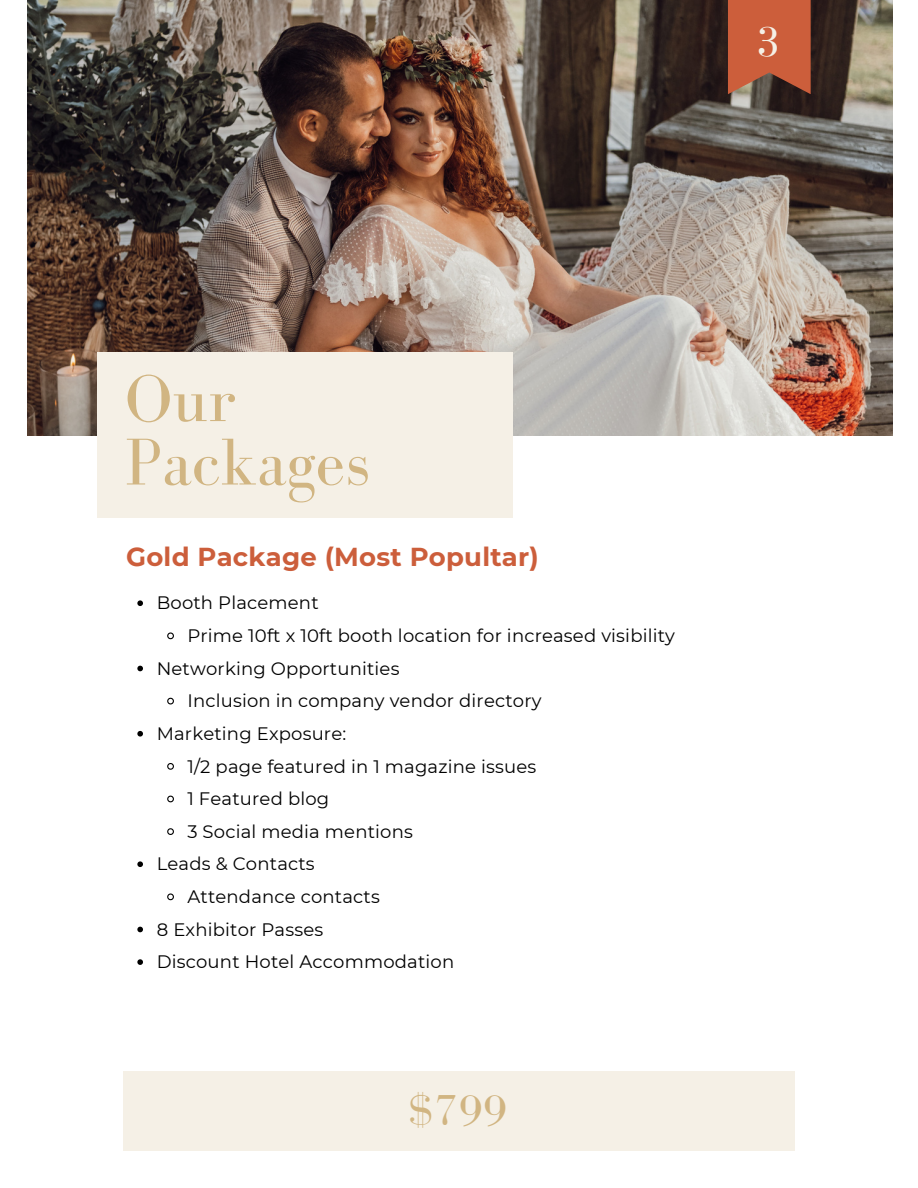
<style>
.page{position:relative;width:918px;height:1188px;background:#fff}
.page>*{position:absolute;margin:0;border:0;box-sizing:border-box;transform-origin:0 0}
.t1{font:68.1px/63.4px "Bodoni FLF";color:#d1b582}
.t2{font:44.55px "Bodoni FLF";color:#d1b582}
.t3{font:43.65px "Bodoni FLF";color:#f5f0e6}
.t4{font:700 25.95px "Montserrat";letter-spacing:.01em;color:#cc5e3b}
.t5{font:18px "Montserrat";letter-spacing:.01em;color:#000}
</style>
<div class="page">
<img style="left:27px;top:0;width:866px;height:436px">
<div style="left:97px;top:353px;width:416px;height:165px;background:#f5f0e6"></div>
<div style="left:123px;top:1071px;width:672px;height:80px;background:#f5f0e6"></div>
<svg style="left:137px;top:600px;width:6px;height:6px"></svg>
<svg style="left:167px;top:632px;width:7px;height:8px"></svg>
<svg style="left:137px;top:666px;width:6px;height:5px"></svg>
<svg style="left:167px;top:697px;width:7px;height:8px"></svg>
<svg style="left:137px;top:731px;width:6px;height:6px"></svg>
<svg style="left:167px;top:763px;width:7px;height:7px"></svg>
<svg style="left:167px;top:795px;width:7px;height:8px"></svg>
<svg style="left:167px;top:828px;width:7px;height:7px"></svg>
<svg style="left:137px;top:861px;width:6px;height:6px"></svg>
<svg style="left:167px;top:893px;width:7px;height:8px"></svg>
<svg style="left:137px;top:927px;width:6px;height:5px"></svg>
<svg style="left:137px;top:959px;width:6px;height:6px"></svg>
<svg style="left:728px;top:0;width:83px;height:94px;background:#bd5b3b"></svg>
<p class="t3" style="left:756px;top:18px;width:25px">3</p>
<p class="t1" style="left:125px;top:366px;width:246px">Our<br>Packages</p>
<h1 class="t4" style="left:126px;top:541px;width:414px">Gold Package (Most Popultar)</h1>
<h3 class="t5" style="left:157px;top:592px;width:163px">Booth Placement</h3>
<p class="t5" style="left:187px;top:625px;width:489px">Prime 10ft x 10ft booth location for increased visibility</p>
<p class="t5" style="left:157px;top:657px;width:244px">Networking Opportunities</p>
<p class="t5" style="left:187px;top:690px;width:356px">Inclusion in company vendor directory</p>
<p class="t5" style="left:157px;top:723px;width:191px">Marketing Exposure:</p>
<p class="t5" style="left:187px;top:755px;width:350px">1/2 page featured in 1 magazine issues</p>
<p class="t5" style="left:187px;top:788px;width:143px">1 Featured blog</p>
<p class="t5" style="left:187px;top:820px;width:227px">3 Social media mentions</p>
<p class="t5" style="left:157px;top:853px;width:160px">Leads &amp; Contacts</p>
<p class="t5" style="left:187px;top:886px;width:194px">Attendance contacts</p>
<p class="t5" style="left:157px;top:918px;width:168px">8 Exhibitor Passes</p>
<p class="t5" style="left:157px;top:951px;width:299px">Discount Hotel Accommodation</p>
<p class="t2" style="left:408px;top:1087px;width:100px">$799</p>
</div>
